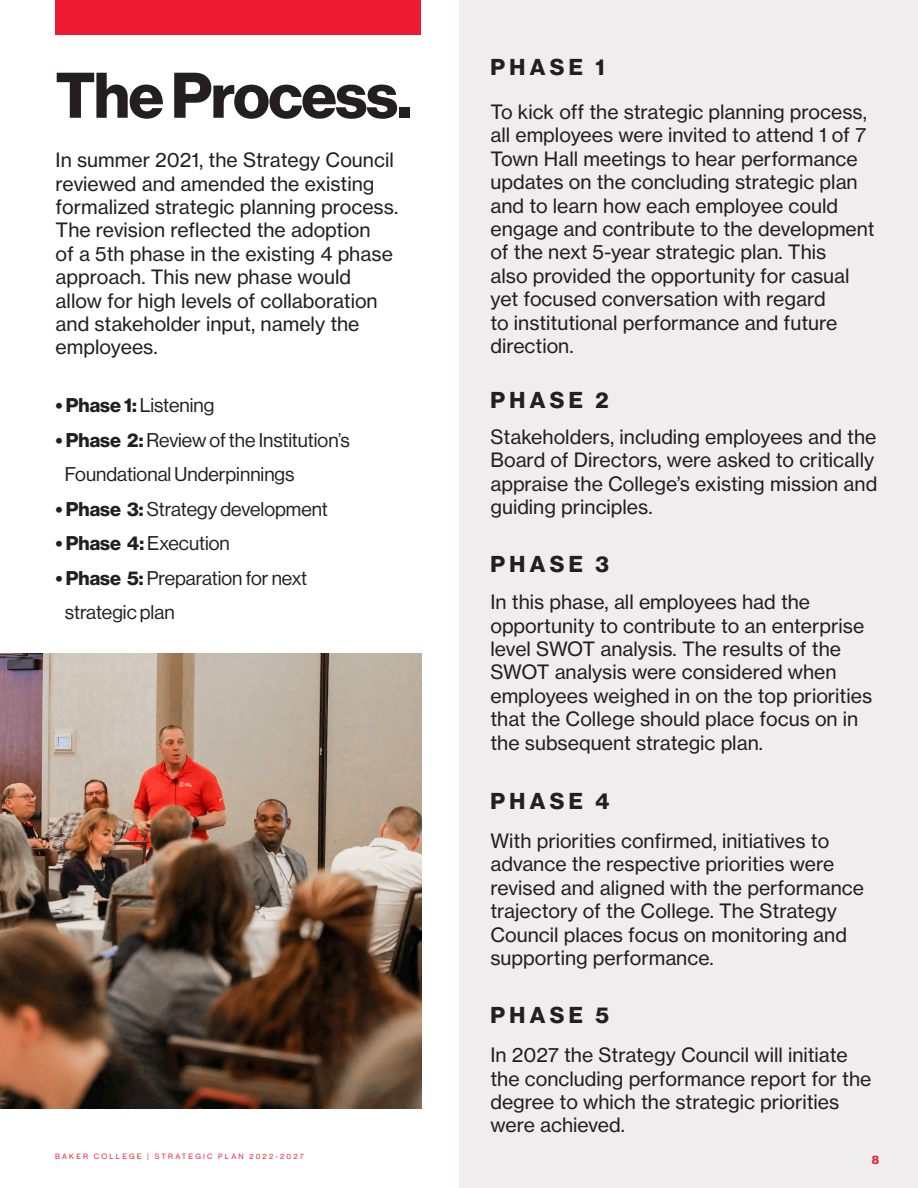
<style>
.page{position:relative;width:918px;height:1188px;background:#fff}
.page>*{position:absolute;margin:0;border:0;box-sizing:border-box;transform-origin:0 0}
.t1{font:700 63px "Neue Haas Grotesk Disp";letter-spacing:-.02em;color:#231f20}
.t2{font:700 22.5px "Neue Haas Grotesk Disp";letter-spacing:.2em;color:#231f20}
.t3{font:19.5px/23.4px "Neue Haas Grotesk Text";color:#231f20}
.t4{font:19.5px/34.5px "Neue Haas Grotesk Disp";color:#231f20}
.t5{font:700 12px "Neue Haas Grotesk Disp";color:#ed1a31}
.t6{font:7.5px "Neue Haas Grotesk Disp";letter-spacing:.3em;color:#ed1a31}
.s1{font-weight:700}
</style>
<div class="page">
<div style="left:459px;top:0;width:459px;height:1188px;background:#f0edee"></div>
<div style="left:56px;top:0;width:365px;height:35px;background:#ed1a31"></div>
<img style="left:0;top:653px;width:421px;height:455px">
<p class="t1" style="left:56px;top:59px;width:358px">The Process.</p>
<p class="t3" style="left:56px;top:148px;width:344px">In summer 2021, the Strategy Council reviewed and amended the existing formalized strategic planning process.<br>The revision reflected the adoption<br>of a 5th phase in the existing 4 phase approach. This new phase would allow for high levels of collaboration and stakeholder input, namely the employees.</p>
<p class="t4" style="left:56px;top:388px;width:160px"><span class="s1">• Phase 1:</span> Listening</p>
<p class="t4" style="left:65px;top:423px;width:286px;text-indent:-9px"><span class="s1">• Phase 2:</span> Review of the Institution’s<br>Foundational Underpinnings</p>
<p class="t4" style="left:56px;top:492px;width:274px"><span class="s1">• Phase 3:</span> Strategy development</p>
<p class="t4" style="left:56px;top:526px;width:176px"><span class="s1">• Phase 4:</span> Execution</p>
<p class="t4" style="left:65px;top:561px;width:244px;text-indent:-9px"><span class="s1">• Phase 5:</span> Preparation for next strategic plan</p>
<p class="t2" style="left:490px;top:54px;width:116px">PHASE 1</p>
<p class="t3" style="left:490px;top:100px;width:386px">To kick off the strategic planning process, all employees were invited to attend 1 of 7<br>Town Hall meetings to hear performance updates on the concluding strategic plan and to learn how each employee could engage and contribute to the development of the next 5-year strategic plan. This<br>also provided the opportunity for casual yet focused conversation with regard<br>to institutional performance and future direction.</p>
<p class="t2" style="left:490px;top:387px;width:120px">PHASE 2</p>
<p class="t3" style="left:490px;top:425px;width:388px">Stakeholders, including employees and the Board of Directors, were asked to critically appraise the College’s existing mission and guiding principles.</p>
<p class="t2" style="left:490px;top:551px;width:120px">PHASE 3</p>
<p class="t3" style="left:490px;top:590px;width:383px">In this phase, all employees had the opportunity to contribute to an enterprise level SWOT analysis. The results of the SWOT analysis were considered when employees weighed in on the top priorities that the College should place focus on in the subsequent strategic plan.</p>
<p class="t2" style="left:490px;top:788px;width:121px">PHASE 4</p>
<p class="t3" style="left:490px;top:829px;width:375px">With priorities confirmed, initiatives to advance the respective priorities were revised and aligned with the performance trajectory of the College. The Strategy Council places focus on monitoring and supporting performance.</p>
<p class="t2" style="left:490px;top:1002px;width:120px">PHASE 5</p>
<p class="t3" style="left:490px;top:1043px;width:382px">In 2027 the Strategy Council will initiate the concluding performance report for the degree to which the strategic priorities were achieved.</p>
<p class="t6" style="left:55px;top:1152px;width:250px">BAKER COLLEGE | STRATEGIC PLAN 2022-2027</p>
<p class="t5" style="left:872px;top:1152px;width:9px">8</p>
</div>
